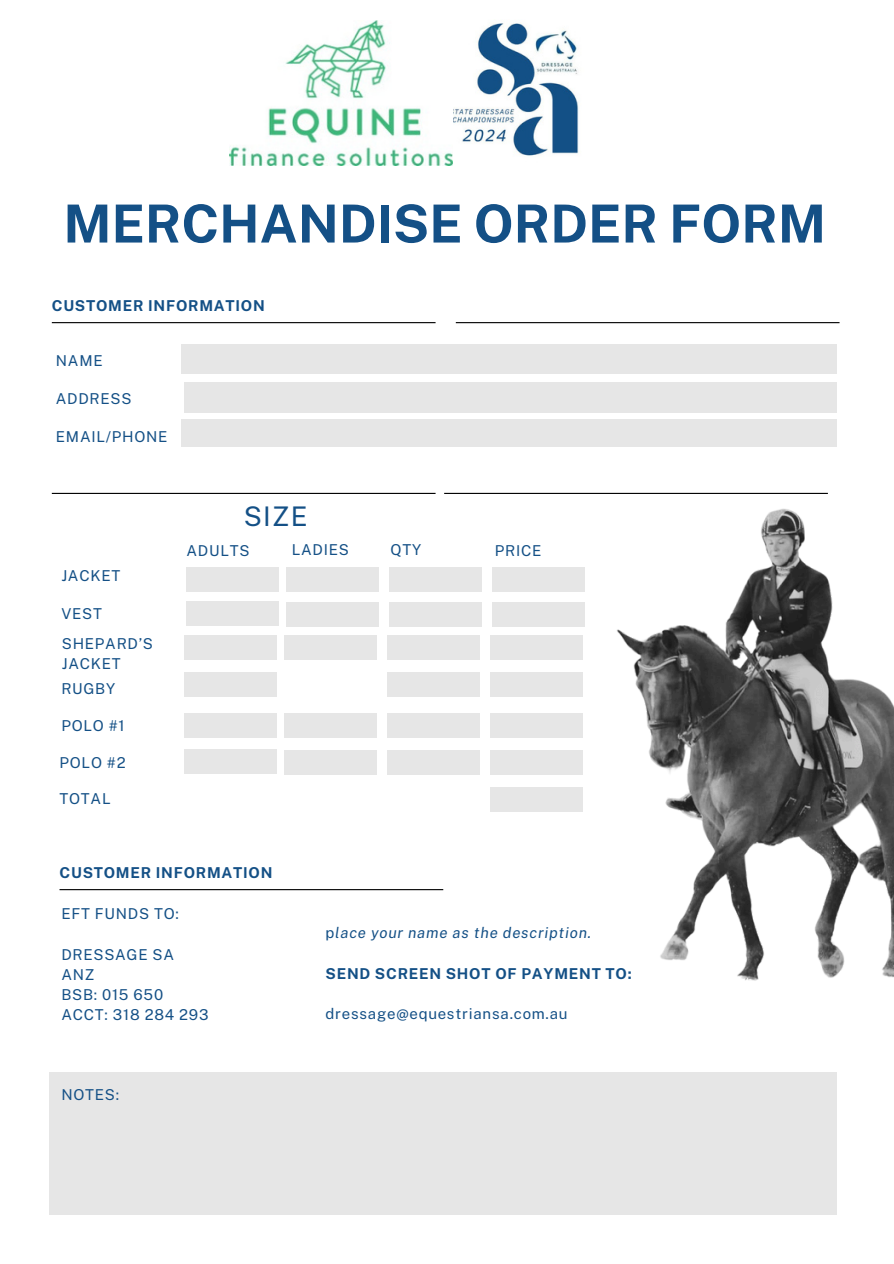
<style>
.page{position:relative;width:894px;height:1264px;background:#fff}
.page>*{position:absolute;margin:0;border:0;box-sizing:border-box;transform-origin:0 0}
.t1{font:700 52.5px "Public Sans";color:#145086}
.t2{font:27px "Public Sans";color:#145086}
.t3{font:15px/20.2px "Public Sans";letter-spacing:.05em;color:#145086}
.t4{font:700 15px "Public Sans";letter-spacing:.05em;color:#145086}
.t5{font:italic 15px "Public Sans";letter-spacing:.05em;color:#145086}
.s1{font-style:normal}
</style>
<div class="page">
<hr style="left:52px;top:322px;width:383px;height:1px;background:#000">
<div style="left:181px;top:344px;width:655px;height:29px;background:#e6e6e6"></div>
<div style="left:184px;top:382px;width:652px;height:31px;background:#e6e6e6"></div>
<div style="left:181px;top:419px;width:655px;height:27px;background:#e6e6e6"></div>
<hr style="left:52px;top:493px;width:383px;height:1px;background:#000">
<hr style="left:444px;top:493px;width:383px;height:1px;background:#000">
<div style="left:50px;top:1072px;width:786px;height:142px;background:#e6e6e6"></div>
<hr style="left:455px;top:322px;width:384px;height:1px;background:#000">
<img style="left:452px;top:23px;width:127px;height:143px">
<img style="left:230px;top:21px;width:222px;height:145px">
<div style="left:186px;top:567px;width:92px;height:25px;background:#e6e6e6"></div>
<div style="left:287px;top:567px;width:92px;height:25px;background:#e6e6e6"></div>
<div style="left:389px;top:567px;width:92px;height:25px;background:#e6e6e6"></div>
<div style="left:492px;top:567px;width:92px;height:25px;background:#e6e6e6"></div>
<div style="left:186px;top:601px;width:92px;height:25px;background:#e6e6e6"></div>
<div style="left:286px;top:601px;width:92px;height:25px;background:#e6e6e6"></div>
<div style="left:389px;top:601px;width:92px;height:25px;background:#e6e6e6"></div>
<div style="left:492px;top:601px;width:92px;height:25px;background:#e6e6e6"></div>
<div style="left:184px;top:634px;width:92px;height:25px;background:#e6e6e6"></div>
<div style="left:284px;top:635px;width:92px;height:25px;background:#e6e6e6"></div>
<div style="left:387px;top:635px;width:92px;height:25px;background:#e6e6e6"></div>
<div style="left:490px;top:635px;width:92px;height:25px;background:#e6e6e6"></div>
<div style="left:184px;top:671px;width:92px;height:25px;background:#e6e6e6"></div>
<div style="left:387px;top:672px;width:92px;height:25px;background:#e6e6e6"></div>
<div style="left:490px;top:672px;width:92px;height:25px;background:#e6e6e6"></div>
<div style="left:184px;top:712px;width:92px;height:25px;background:#e6e6e6"></div>
<div style="left:284px;top:713px;width:92px;height:25px;background:#e6e6e6"></div>
<div style="left:387px;top:713px;width:92px;height:25px;background:#e6e6e6"></div>
<div style="left:490px;top:713px;width:92px;height:25px;background:#e6e6e6"></div>
<div style="left:184px;top:749px;width:92px;height:25px;background:#e6e6e6"></div>
<div style="left:284px;top:749px;width:92px;height:25px;background:#e6e6e6"></div>
<div style="left:387px;top:749px;width:92px;height:25px;background:#e6e6e6"></div>
<div style="left:490px;top:749px;width:92px;height:25px;background:#e6e6e6"></div>
<div style="left:490px;top:787px;width:92px;height:25px;background:#e6e6e6"></div>
<hr style="left:59px;top:889px;width:384px;height:1px;background:#000">
<img style="left:557px;top:492px;width:336px;height:583px">
<h4 class="t1" style="left:63px;top:193px;width:764px">MERCHANDISE ORDER FORM</h4>
<h4 class="t4" style="left:52px;top:297px;width:214px">CUSTOMER INFORMATION</h4>
<h4 class="t3" style="left:56px;top:351px;width:48px">NAME</h4>
<p class="t3" style="left:56px;top:388px;width:77px">ADDRESS</p>
<h2 class="t3" style="left:56px;top:426px;width:113px">EMAIL/PHONE</h2>
<h4 class="t3" style="left:61px;top:565px;width:60px">JACKET</h4>
<h4 class="t3" style="left:61px;top:603px;width:42px">VEST</h4>
<h1 class="t3" style="left:62px;top:633px;width:93px">SHEPARD’S<br>JACKET</h1>
<h3 class="t3" style="left:61px;top:678px;width:55px">RUGBY</h3>
<h4 class="t3" style="left:61px;top:715px;width:65px">POLO #1</h4>
<h4 class="t3" style="left:59px;top:752px;width:68px">POLO #2</h4>
<h3 class="t3" style="left:59px;top:788px;width:53px">TOTAL</h3>
<h4 class="t2" style="left:244px;top:500px;width:65px">SIZE</h4>
<h4 class="t3" style="left:186px;top:540px;width:64px">ADULTS</h4>
<h4 class="t3" style="left:291px;top:539px;width:59px">LADIES</h4>
<h4 class="t3" style="left:390px;top:539px;width:32px">QTY</h4>
<h4 class="t3" style="left:494px;top:540px;width:48px">PRICE</h4>
<h4 class="t4" style="left:59px;top:864px;width:214px">CUSTOMER INFORMATION</h4>
<h4 class="t3" style="left:61px;top:903px;width:119px">EFT FUNDS TO:</h4>
<p class="t3" style="left:61px;top:944px;width:149px">DRESSAGE SA<br>ANZ<br>BSB: 015 650<br>ACCT: 318 284 293</p>
<h4 class="t3" style="left:61px;top:1084px;width:59px">NOTES:</h4>
<h3 class="t5" style="left:325px;top:924px;width:267px"><span class="s1">p</span>lace your name as the description.</h3>
<p class="t4" style="left:325px;top:964px;width:307px">SEND SCREEN SHOT OF PAYMENT TO:</p>
<h4 class="t3" style="left:325px;top:1003px;width:243px">dressage@equestriansa.com.au</h4>
</div>
